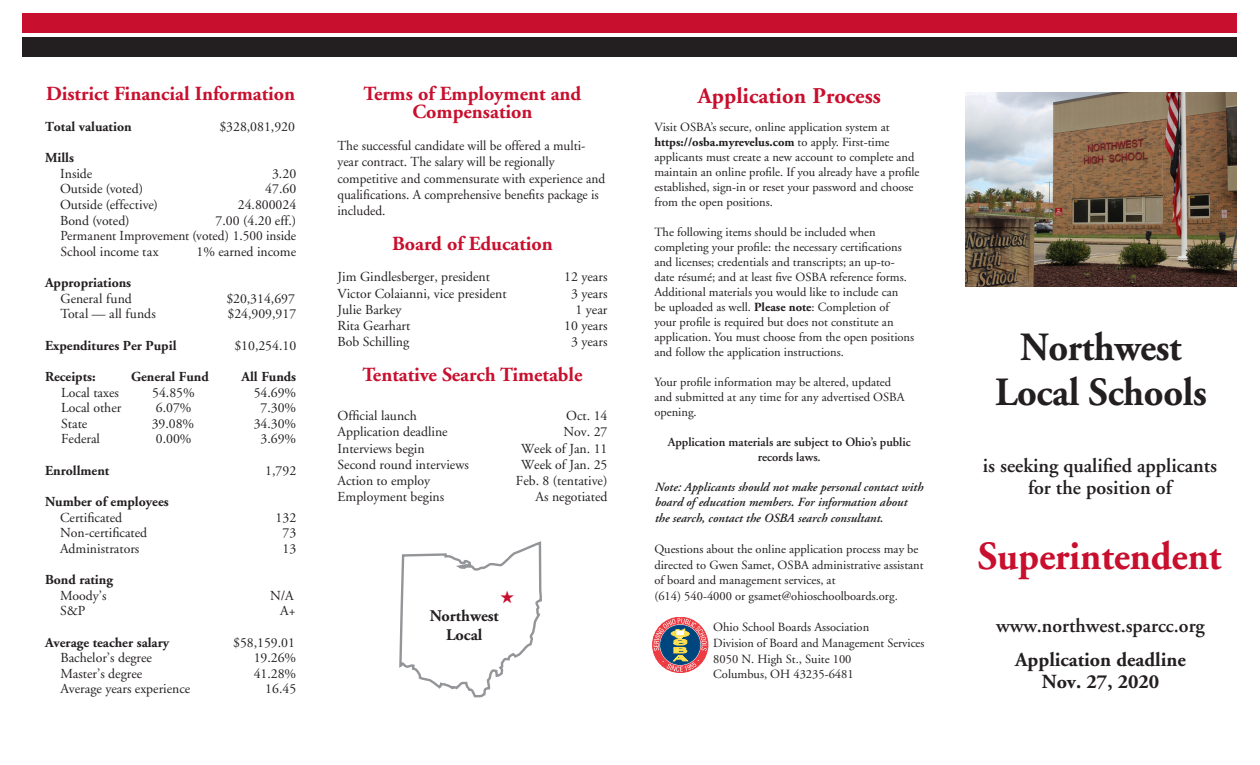
<style>
.page{position:relative;width:1260px;height:765px;background:#fff}
.page>*{position:absolute;margin:0;border:0;box-sizing:border-box;transform-origin:0 0}
.t1{font:700 40px "Adobe Garamond";letter-spacing:-.01em;color:#231f20;scale:.96 1}
.t2{font:700 40px "Adobe Garamond";letter-spacing:-.005em;color:#c80f2e}
.subhead{font:700 22.5px "Adobe Garamond";color:#c80f2e}
.Subhed{font:700 20px/18px "Adobe Garamond";color:#c80f2e;text-align:center}
.t3{font:600 20px/22.5px "Adobe Garamond";color:#231f20;text-align:center}
.t4{font:700 20px/22.5px "Adobe Garamond";color:#231f20;text-align:center}
.Subhed-2{font:700 16.25px/18.8px "Adobe Garamond";color:#231f20;text-align:center}
.Body_text{font:13.75px/16.2px "Adobe Garamond";color:#231f20}
.Body_text-2{font:700 13.75px "Adobe Garamond";color:#231f20}
.Pa2{font:12.5px/15px "Adobe Garamond";color:#231f20}
.Body_text-3{font:12.5px/15.6px "Adobe Garamond";color:#231f20}
.Body_text-4{font:italic 600 12.5px/15.2px "Adobe Garamond";color:#231f20}
.Pa1{font:12.5px/15px "Adobe Garamond";color:#231f20}
.Pa1-2{font:600 12.5px/15px "Adobe Garamond";color:#231f20;text-align:center}
.s1{font-weight:700}
</style>
<div class="page">
<div style="left:22px;top:37px;width:1216px;height:19px;background:#231f20"></div>
<svg style="left:654px;top:618px;width:53px;height:54px"></svg>
<img style="left:965px;top:92px;width:272px;height:195px">
<div style="left:22px;top:14px;width:1216px;height:19px;background:#c80f2e"></div>
<svg style="left:399px;top:541px;width:143px;height:157px"></svg>
<p class="Subhed" style="left:46px;top:85px;width:251px">District Financial Information</p>
<p class="Body_text-2" style="left:45px;top:119px;width:88px">Total valuation</p>
<p class="Body_text" style="left:220px;top:119px;width:77px">$328,081,920</p>
<p class="Body_text-2" style="left:45px;top:150px;width:30px">Mills</p>
<p class="Body_text" style="left:60px;top:166px;width:34px">Inside</p>
<p class="Body_text" style="left:272px;top:166px;width:25px">3.20</p>
<p class="Body_text" style="left:60px;top:181px;width:85px">Outside (voted)</p>
<p class="Body_text" style="left:265px;top:181px;width:32px">47.60</p>
<p class="Body_text" style="left:60px;top:197px;width:99px">Outside (effective)</p>
<p class="Body_text" style="left:238px;top:197px;width:60px">24.800024</p>
<p class="Body_text" style="left:60px;top:213px;width:71px">Bond (voted)</p>
<p class="Body_text" style="left:216px;top:213px;width:82px">7.00 (4.20 eff.)</p>
<p class="Body_text" style="left:60px;top:228px;width:237px">Permanent Improvement (voted) 1.500 inside</p>
<p class="Body_text" style="left:60px;top:244px;width:100px">School income tax</p>
<p class="Body_text" style="left:196px;top:244px;width:101px">1% earned income</p>
<p class="Body_text-2" style="left:45px;top:275px;width:88px">Appropriations</p>
<p class="Body_text" style="left:60px;top:291px;width:73px">General fund</p>
<p class="Body_text" style="left:226px;top:291px;width:70px">$20,314,697</p>
<p class="Body_text" style="left:60px;top:306px;width:97px">Total — all funds</p>
<p class="Body_text" style="left:228px;top:306px;width:70px">$24,909,917</p>
<p class="Body_text-2" style="left:45px;top:338px;width:133px">Expenditures Per Pupil</p>
<p class="Body_text" style="left:234px;top:338px;width:63px">$10,254.10</p>
<p class="Body_text-2" style="left:45px;top:369px;width:52px">Receipts:</p>
<p class="Body_text-2" style="left:131px;top:369px;width:79px">General Fund</p>
<p class="Body_text-2" style="left:242px;top:369px;width:56px">All Funds</p>
<p class="Body_text" style="left:61px;top:384px;width:59px">Local taxes</p>
<p class="Body_text" style="left:152px;top:384px;width:44px">54.85%</p>
<p class="Body_text" style="left:254px;top:384px;width:44px">54.69%</p>
<p class="Body_text" style="left:61px;top:400px;width:62px">Local other</p>
<p class="Body_text" style="left:156px;top:400px;width:37px">6.07%</p>
<p class="Body_text" style="left:261px;top:400px;width:37px">7.30%</p>
<p class="Body_text" style="left:61px;top:416px;width:28px">State</p>
<p class="Body_text" style="left:152px;top:416px;width:44px">39.08%</p>
<p class="Body_text" style="left:254px;top:416px;width:44px">34.30%</p>
<p class="Body_text" style="left:61px;top:431px;width:40px">Federal</p>
<p class="Body_text" style="left:156px;top:431px;width:37px">0.00%</p>
<p class="Body_text" style="left:261px;top:431px;width:37px">3.69%</p>
<p class="Body_text-2" style="left:45px;top:463px;width:66px">Enrollment</p>
<p class="Body_text" style="left:265px;top:463px;width:32px">1,792</p>
<p class="Body_text-2" style="left:45px;top:494px;width:125px">Number of employees</p>
<p class="Body_text" style="left:60px;top:509px;width:64px">Certificated</p>
<p class="Body_text" style="left:276px;top:509px;width:22px">132</p>
<p class="Body_text" style="left:60px;top:525px;width:89px">Non-certificated</p>
<p class="Body_text" style="left:283px;top:525px;width:15px">73</p>
<p class="Body_text" style="left:60px;top:541px;width:81px">Administrators</p>
<p class="Body_text" style="left:283px;top:541px;width:15px">13</p>
<p class="Body_text-2" style="left:45px;top:572px;width:70px">Bond rating</p>
<p class="Body_text" style="left:60px;top:588px;width:48px">Moody’s</p>
<p class="Body_text" style="left:270px;top:588px;width:25px">N/A</p>
<p class="Body_text" style="left:60px;top:603px;width:27px">S&amp;P</p>
<p class="Body_text" style="left:280px;top:603px;width:17px">A+</p>
<p class="Body_text-2" style="left:45px;top:635px;width:126px">Average teacher salary</p>
<p class="Body_text" style="left:233px;top:634px;width:63px">$58,159.01</p>
<p class="Body_text" style="left:60px;top:650px;width:93px">Bachelor’s degree</p>
<p class="Body_text" style="left:254px;top:650px;width:44px">19.26%</p>
<p class="Body_text" style="left:60px;top:666px;width:83px">Master’s degree</p>
<p class="Body_text" style="left:254px;top:666px;width:44px">41.28%</p>
<p class="Body_text" style="left:60px;top:681px;width:132px">Average years experience</p>
<p class="Body_text" style="left:265px;top:681px;width:32px">16.45</p>
<p class="Subhed" style="left:364px;top:85px;width:219px">Terms of Employment and<br>Compensation</p>
<p class="Body_text" style="left:338px;top:138px;width:269px">The successful candidate will be offered a multi&shy;year contract. The salary will be regionally competitive and commensurate with experience and qualifications. A comprehensive benefits package is included.</p>
<p class="Subhed" style="left:392px;top:235px;width:162px">Board of Education</p>
<p class="Body_text" style="left:338px;top:269px;width:154px">Jim Gindlesberger, president</p>
<p class="Body_text" style="left:564px;top:269px;width:45px">12 years</p>
<p class="Body_text" style="left:338px;top:286px;width:171px">Victor Colaianni, vice president</p>
<p class="Body_text" style="left:571px;top:286px;width:38px">3 years</p>
<p class="Body_text" style="left:338px;top:302px;width:66px">Julie Barkey</p>
<p class="Body_text" style="left:576px;top:302px;width:33px">1 year</p>
<p class="Body_text" style="left:338px;top:318px;width:74px">Rita Gearhart</p>
<p class="Body_text" style="left:564px;top:318px;width:45px">10 years</p>
<p class="Body_text" style="left:338px;top:334px;width:73px">Bob Schilling</p>
<p class="Body_text" style="left:571px;top:334px;width:38px">3 years</p>
<p class="Subhed" style="left:362px;top:367px;width:222px">Tentative Search Timetable</p>
<p class="Body_text" style="left:338px;top:408px;width:81px">Official launch</p>
<p class="Body_text" style="left:566px;top:408px;width:43px">Oct. 14</p>
<p class="Body_text" style="left:338px;top:424px;width:112px">Application deadline</p>
<p class="Body_text" style="left:563px;top:424px;width:46px">Nov. 27</p>
<p class="Body_text" style="left:338px;top:441px;width:89px">Interviews begin</p>
<p class="Body_text" style="left:521px;top:441px;width:88px">Week of Jan. 11</p>
<p class="Body_text" style="left:338px;top:457px;width:133px">Second round interviews</p>
<p class="Body_text" style="left:521px;top:457px;width:88px">Week of Jan. 25</p>
<p class="Body_text" style="left:338px;top:473px;width:94px">Action to employ</p>
<p class="Body_text" style="left:516px;top:473px;width:93px">Feb. 8 (tentative)</p>
<p class="Body_text" style="left:338px;top:489px;width:108px">Employment begins</p>
<p class="Body_text" style="left:536px;top:489px;width:73px">As negotiated</p>
<p class="Subhed-2" style="left:430px;top:607px;width:71px">Northwest<br>Local</p>
<p class="subhead" style="left:698px;top:84px;width:185px">Application Process</p>
<p class="Pa2" style="left:654px;top:120px;width:267px">Visit OSBA’s secure, online application system at <span class="s1">https://osba.myrevelus.com</span> to apply. First-time applicants must create a new account to complete and maintain an online profile. If you already have a profile established, sign-in or reset your password and choose from the open positions.</p>
<p class="Pa2" style="left:654px;top:225px;width:261px">The following items should be included when completing your profile: the necessary certifications and licenses; credentials and transcripts; an up-to&shy;date résumé; and at least five OSBA reference forms.<br>Additional materials you would like to include can<br>be uploaded as well. <span class="s1">Please note</span>: Completion of your profile is required but does not constitute an application. You must choose from the open positions and follow the application instructions.</p>
<p class="Pa1" style="left:654px;top:375px;width:252px">Your profile information may be altered, updated and submitted at any time for any advertised OSBA opening.</p>
<p class="Pa1-2" style="left:668px;top:434px;width:244px">Application materials are subject to Ohio’s public records laws.</p>
<p class="Body_text-4" style="left:654px;top:480px;width:270px">Note: Applicants should not make personal contact with board of education members. For information about the search, contact the OSBA search consultant.</p>
<p class="Body_text-3" style="left:654px;top:542px;width:271px">Questions about the online application process may be directed to Gwen Samet, OSBA administrative assistant of board and management services, at<br>(614) 540-4000 or gsamet@ohioschoolboards.org.</p>
<p class="Body_text-3" style="left:713px;top:620px;width:157px">Ohio School Boards Association</p>
<p class="Body_text-3" style="left:713px;top:635px;width:213px">Division of Board and Management Services</p>
<p class="Body_text-3" style="left:713px;top:651px;width:140px">8050 N. High St., Suite 100</p>
<p class="Body_text-3" style="left:713px;top:667px;width:142px">Columbus, OH 43235-6481</p>
<p class="t1" style="left:1020px;top:325px;width:170px">Northwest</p>
<p class="t1" style="left:995px;top:370px;width:222px">Local Schools</p>
<p class="t3" style="left:983px;top:454px;width:236px">is seeking qualified applicants for the position of</p>
<p class="t2" style="left:978px;top:535px;width:245px">Superintendent</p>
<p class="t3" style="left:996px;top:614px;width:210px">www.northwest.sparcc.org</p>
<p class="t4" style="left:1015px;top:649px;width:172px">Application deadline<br>Nov. 27, 2020</p>
</div>
